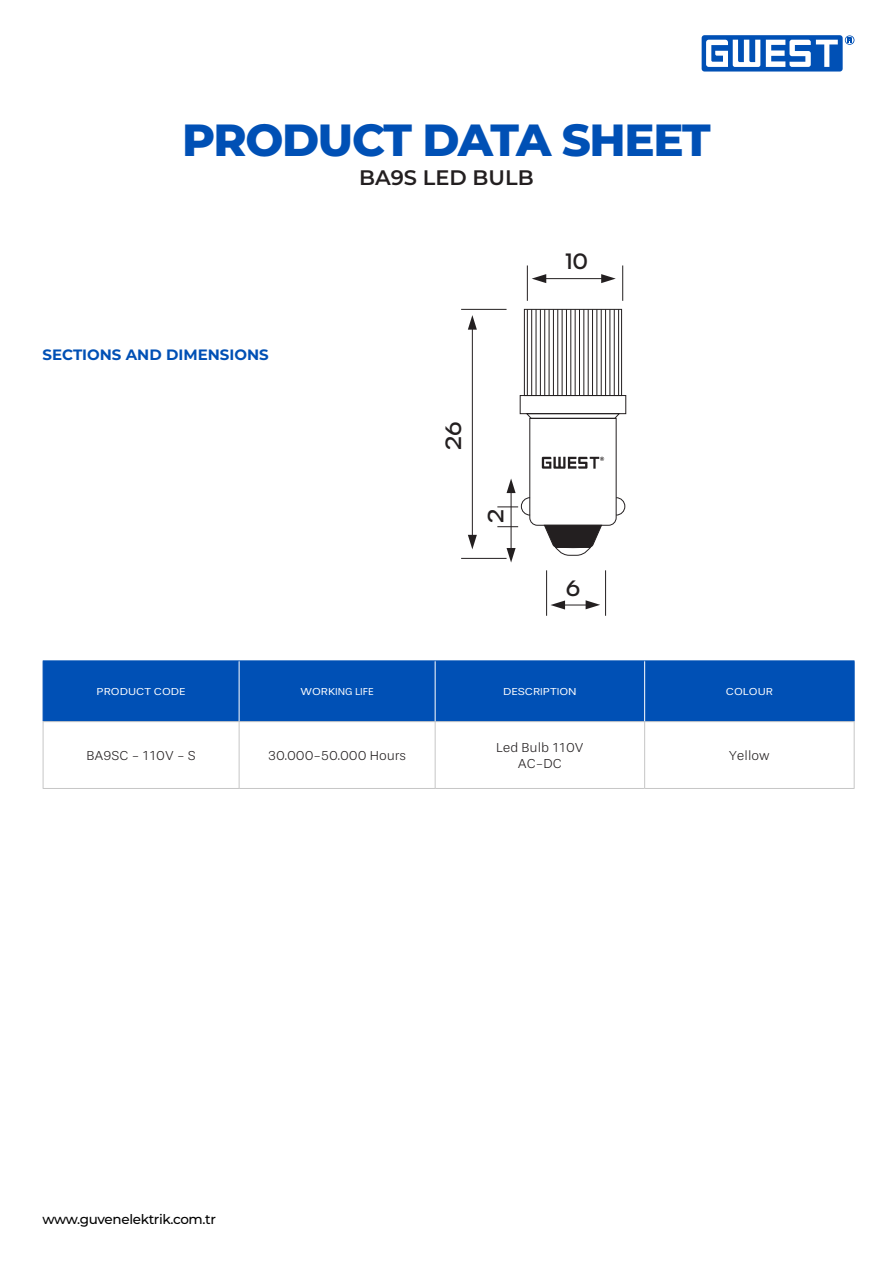
<style>
.page{position:relative;width:893px;height:1263px;background:#fff}
.page>*{position:absolute;margin:0;border:0;box-sizing:border-box;transform-origin:0 0}
.Category_3_Description{font:800 45px "Montserrat";letter-spacing:-.03em;color:#0050b5}
.t1{font:500 21.45px "Urbane";color:#231f20}
.Category_3_Description-2{font:600 21px "Montserrat";color:#231f20}
.t2{font:700 15px "Montserrat";color:#0050b5}
.TABLO_İÇERİK{font:300 13.5px "Stevie Sans";color:#231f20}
.t3{font:500 13.5px "Montserrat";letter-spacing:-.025em;color:#000}
.TABLO_BAŞLIK{font:10.5px "Stevie Sans";color:#fff;scale:1.14 1}
</style>
<div class="page">
<div style="left:702px;top:35px;width:141px;height:36px;background:#0050b5;border-radius:3px"></div>
<svg style="left:706px;top:40px;width:54px;height:27px"></svg>
<svg style="left:766px;top:40px;width:72px;height:27px"></svg>
<svg style="left:845px;top:35px;width:9px;height:10px"></svg>
<div style="left:44px;top:661px;width:810px;height:60px;background:#0050b5"></div>
<hr style="left:644px;top:722px;width:1px;height:66px;background:#c6c6c6">
<hr style="left:854px;top:722px;width:1px;height:66px;background:#c6c6c6">
<hr style="left:435px;top:788px;width:210px;height:1px;background:#c6c6c6">
<hr style="left:645px;top:788px;width:209px;height:1px;background:#c6c6c6">
<hr style="left:43px;top:660px;width:196px;height:1px;background:#0050b5">
<hr style="left:43px;top:661px;width:1px;height:60px;background:#0050b5">
<hr style="left:43px;top:721px;width:196px;height:1px;background:#c6c6c6">
<hr style="left:43px;top:722px;width:1px;height:66px;background:#c6c6c6">
<hr style="left:239px;top:722px;width:1px;height:66px;background:#c6c6c6">
<hr style="left:435px;top:722px;width:1px;height:66px;background:#c6c6c6">
<hr style="left:43px;top:788px;width:196px;height:1px;background:#c6c6c6">
<hr style="left:239px;top:788px;width:196px;height:1px;background:#c6c6c6">
<hr style="left:435px;top:660px;width:210px;height:1px;background:#0050b5">
<hr style="left:435px;top:721px;width:210px;height:1px;background:#c6c6c6">
<hr style="left:239px;top:660px;width:196px;height:1px;background:#0050b5">
<hr style="left:239px;top:661px;width:1px;height:60px;background:#fff">
<hr style="left:435px;top:661px;width:1px;height:60px;background:#fff">
<hr style="left:239px;top:721px;width:196px;height:1px;background:#c6c6c6">
<hr style="left:645px;top:660px;width:209px;height:1px;background:#0050b5">
<hr style="left:644px;top:661px;width:1px;height:60px;background:#fff">
<hr style="left:854px;top:661px;width:1px;height:60px;background:#0050b5">
<hr style="left:645px;top:721px;width:209px;height:1px;background:#c6c6c6">
<div style="left:524px;top:309px;width:98px;height:87px;border:1px solid #231f20"></div>
<hr style="left:527px;top:309px;width:1px;height:86px;background:#231f20">
<hr style="left:531px;top:309px;width:1px;height:86px;background:#231f20">
<hr style="left:536px;top:309px;width:1px;height:86px;background:#231f20">
<hr style="left:540px;top:309px;width:1px;height:86px;background:#231f20">
<hr style="left:544px;top:309px;width:1px;height:86px;background:#231f20">
<hr style="left:549px;top:309px;width:1px;height:86px;background:#231f20">
<hr style="left:553px;top:309px;width:1px;height:86px;background:#231f20">
<hr style="left:557px;top:309px;width:1px;height:86px;background:#231f20">
<hr style="left:562px;top:309px;width:1px;height:86px;background:#231f20">
<hr style="left:566px;top:309px;width:1px;height:86px;background:#231f20">
<hr style="left:570px;top:309px;width:1px;height:86px;background:#231f20">
<hr style="left:575px;top:309px;width:1px;height:86px;background:#231f20">
<hr style="left:579px;top:309px;width:1px;height:86px;background:#231f20">
<hr style="left:583px;top:309px;width:1px;height:86px;background:#231f20">
<hr style="left:588px;top:309px;width:1px;height:86px;background:#231f20">
<hr style="left:592px;top:309px;width:1px;height:86px;background:#231f20">
<hr style="left:596px;top:309px;width:1px;height:86px;background:#231f20">
<hr style="left:601px;top:309px;width:1px;height:86px;background:#231f20">
<hr style="left:605px;top:309px;width:1px;height:86px;background:#231f20">
<hr style="left:609px;top:309px;width:1px;height:86px;background:#231f20">
<hr style="left:614px;top:309px;width:1px;height:86px;background:#231f20">
<hr style="left:618px;top:309px;width:1px;height:86px;background:#231f20">
<hr style="left:527px;top:265px;width:1px;height:36px;background:#231f20">
<hr style="left:622px;top:265px;width:1px;height:36px;background:#231f20">
<hr style="left:461px;top:309px;width:46px;height:1px;background:#231f20">
<hr style="left:461px;top:558px;width:46px;height:1px;background:#231f20">
<hr style="left:546px;top:570px;width:1px;height:46px;background:#231f20">
<hr style="left:605px;top:570px;width:1px;height:46px;background:#231f20">
<hr style="left:472px;top:326px;width:1px;height:210px;background:#231f20">
<svg style="left:468px;top:315px;width:9px;height:15px"></svg>
<svg style="left:468px;top:535px;width:9px;height:14px"></svg>
<hr style="left:545px;top:278px;width:58px;height:1px;background:#231f20">
<svg style="left:601px;top:274px;width:15px;height:9px"></svg>
<svg style="left:532px;top:274px;width:14px;height:9px"></svg>
<svg style="left:497px;top:395px;width:130px;height:167px"></svg>
<svg style="left:550px;top:600px;width:50px;height:9px"></svg>
<p class="Category_3_Description" style="left:182px;top:107px;width:530px">PRODUCT DATA SHEET</p>
<p class="Category_3_Description-2" style="left:359px;top:162px;width:176px">BA9S LED BULB</p>
<p class="t2" style="left:43px;top:344px;width:228px">SECTIONS AND DIMENSIONS</p>
<p class="t1" style="left:439px;top:449px;width:30px;rotate:-90deg">26</p>
<p class="t1" style="left:482px;top:523px;width:15px;rotate:-90deg">2</p>
<p class="t1" style="left:565px;top:247px;width:24px">10</p>
<p class="t1" style="left:566px;top:574px;width:16px">6</p>
<p class="TABLO_BAŞLIK" style="left:97px;top:686px;width:79px">PRODUCT CODE</p>
<p class="TABLO_BAŞLIK" style="left:300px;top:686px;width:66px">WORKING LIFE</p>
<p class="TABLO_BAŞLIK" style="left:503px;top:686px;width:66px">DESCRIPTION</p>
<p class="TABLO_BAŞLIK" style="left:726px;top:686px;width:43px">COLOUR</p>
<p class="TABLO_İÇERİK" style="left:87px;top:748px;width:111px">BA9SC - 110V - S</p>
<p class="TABLO_İÇERİK" style="left:268px;top:748px;width:139px">30.000-50.000 Hours</p>
<p class="TABLO_İÇERİK" style="left:496px;top:740px;width:89px">Led Bulb 110V</p>
<p class="TABLO_İÇERİK" style="left:518px;top:756px;width:46px">AC-DC</p>
<p class="TABLO_İÇERİK" style="left:729px;top:748px;width:42px">Yellow</p>
<p class="t3" style="left:43px;top:1209px;width:175px">www.guvenelektrik.com.tr</p>
</div>
